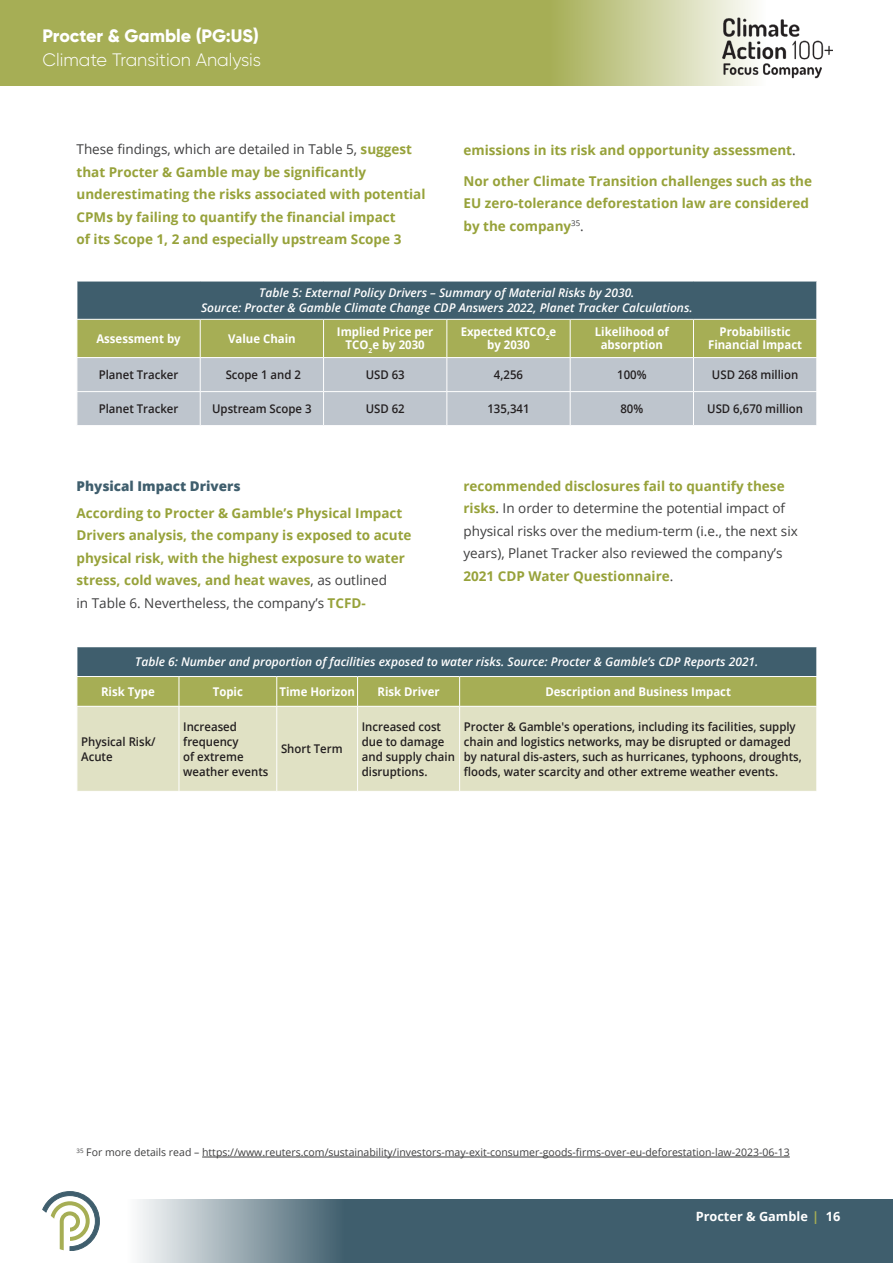
<style>
.page{position:relative;width:893px;height:1263px;background:#fff}
.page>*{position:absolute;margin:0;border:0;box-sizing:border-box;transform-origin:0 0}
.t1{font:300 18px "Gilroy";color:#fff}
.t2{font:800 18px "Gilroy";color:#fff}
.t3{font:700 13.5px/22.5px "Open Sans";color:#97a23a}
.t4{font:13.5px/22.5px "Open Sans";color:#3e3e3f}
.t5{font:800 13.5px "Open Sans";color:#3f5e6d}
.t6{font:700 12.75px "Open Sans";color:#fff}
.t7{font:600 12px/15px "Open Sans";color:#231f20;scale:.95 1}
.t8{font:italic 600 12px/14.4px "Open Sans";color:#fff;text-align:center}
.t9{font:700 12px/13.5px "Open Sans";color:#fff;text-align:center;scale:.95 1}
.t10{font:10.5px "Open Sans";color:#3e3e3f}
.s1{font-weight:400;color:#3e3e3f}
.s2{font-weight:700;color:#97a23a}
.s3{color:#a6ae55}
</style>
<div class="page">
<svg style="left:43px;top:1191px;width:57px;height:60px"></svg>
<svg style="left:0;top:0;width:754px;height:85px;background:#afb666"></svg>
<img style="left:723px;top:16px;width:109px;height:67px">
<svg style="left:138px;top:1199px;width:755px;height:64px;background:#57727f"></svg>
<hr style="left:202px;top:1157px;width:588px;height:1px;background:#3e3e3f">
<div style="left:78px;top:707px;width:738px;height:84px;background:#e0e1c4"></div>
<hr style="left:179px;top:707px;width:1px;height:84px;background:#fff">
<hr style="left:276px;top:707px;width:1px;height:84px;background:#fff">
<hr style="left:357px;top:707px;width:1px;height:84px;background:#fff">
<hr style="left:459px;top:707px;width:1px;height:84px;background:#fff">
<svg style="left:77px;top:647px;width:740px;height:59px;background:#778a67"></svg>
<div style="left:77px;top:281px;width:740px;height:38px;background:#3f5e6d"></div>
<div style="left:78px;top:320px;width:738px;height:37px;background:#a6ae55"></div>
<div style="left:78px;top:358px;width:738px;height:67px;background:#bec5cd"></div>
<hr style="left:200px;top:358px;width:1px;height:33px;background:#fff">
<hr style="left:323px;top:358px;width:1px;height:33px;background:#fff">
<hr style="left:446px;top:358px;width:1px;height:33px;background:#fff">
<hr style="left:570px;top:358px;width:1px;height:33px;background:#fff">
<hr style="left:693px;top:358px;width:1px;height:33px;background:#fff">
<hr style="left:77px;top:391px;width:123px;height:1px;background:#fff">
<hr style="left:200px;top:391px;width:124px;height:1px;background:#fff">
<hr style="left:200px;top:392px;width:1px;height:33px;background:#fff">
<hr style="left:324px;top:391px;width:123px;height:1px;background:#fff">
<hr style="left:323px;top:392px;width:1px;height:33px;background:#fff">
<hr style="left:447px;top:391px;width:123px;height:1px;background:#fff">
<hr style="left:446px;top:392px;width:1px;height:33px;background:#fff">
<hr style="left:570px;top:391px;width:123px;height:1px;background:#fff">
<hr style="left:570px;top:392px;width:1px;height:33px;background:#fff">
<hr style="left:693px;top:391px;width:124px;height:1px;background:#fff">
<hr style="left:693px;top:392px;width:1px;height:33px;background:#fff">
<hr style="left:77px;top:281px;width:123px;height:1px;background:#fff">
<hr style="left:77px;top:281px;width:1px;height:38px;background:#fff">
<hr style="left:200px;top:281px;width:124px;height:1px;background:#fff">
<hr style="left:324px;top:281px;width:123px;height:1px;background:#fff">
<hr style="left:447px;top:281px;width:123px;height:1px;background:#fff">
<hr style="left:570px;top:281px;width:123px;height:1px;background:#fff">
<hr style="left:693px;top:281px;width:124px;height:1px;background:#fff">
<hr style="left:816px;top:281px;width:1px;height:38px;background:#fff">
<hr style="left:200px;top:320px;width:1px;height:37px;background:#fff">
<hr style="left:323px;top:320px;width:1px;height:37px;background:#fff">
<hr style="left:446px;top:320px;width:1px;height:37px;background:#fff">
<hr style="left:570px;top:320px;width:1px;height:37px;background:#fff">
<hr style="left:693px;top:320px;width:1px;height:37px;background:#fff">
<p class="t2" style="left:43px;top:25px;width:218px">Procter &amp; Gamble (PG:US)</p>
<p class="t1" style="left:43px;top:49px;width:220px">Climate Transition Analysis</p>
<p class="t3" style="left:77px;top:138px;width:351px"><span class="s1">These findings, which are detailed in Table 5,</span> suggest that Procter &amp; Gamble may be significantly underestimating the risks associated with potential CPMs by failing to quantify the financial impact<br>of its Scope 1, 2 and especially upstream Scope 3</p>
<p class="t3" style="left:463px;top:138px;width:334px">emissions in its risk and opportunity assessment<span class="s1">.</span></p>
<p class="t3" style="left:463px;top:169px;width:350px">Nor other Climate Transition challenges such as the<br>EU zero-tolerance deforestation law are considered by the company<sup>35</sup><span class="s1">.</span></p>
<p class="t8" style="left:201px;top:285px;width:493px">Table 5: External Policy Drivers – Summary of Material Risks by 2030.<br>Source: Procter &amp; Gamble Climate Change CDP Answers 2022, Planet Tracker Calculations.</p>
<p class="t9" style="left:96px;top:331px;width:90px">Assessment by</p>
<p class="t9" style="left:228px;top:331px;width:73px">Value Chain</p>
<p class="t9" style="left:337px;top:325px;width:103px">Implied Price per<br>TCO<sub>2</sub>e by 2030</p>
<p class="t9" style="left:461px;top:325px;width:102px">Expected KTCO<sub>2</sub>e by 2030</p>
<p class="t9" style="left:595px;top:325px;width:79px">Likelihood of absorption</p>
<p class="t9" style="left:708px;top:325px;width:101px">Probabilistic<br>Financial Impact</p>
<p class="t7" style="left:99px;top:367px;width:85px">Planet Tracker</p>
<p class="t7" style="left:226px;top:367px;width:81px">Scope 1 and 2</p>
<p class="t7" style="left:366px;top:367px;width:43px">USD 63</p>
<p class="t7" style="left:494px;top:367px;width:32px">4,256</p>
<p class="t7" style="left:617px;top:367px;width:32px">100%</p>
<p class="t7" style="left:712px;top:367px;width:92px">USD 268 million</p>
<p class="t7" style="left:99px;top:401px;width:85px">Planet Tracker</p>
<p class="t7" style="left:212px;top:401px;width:106px">Upstream Scope 3</p>
<p class="t7" style="left:366px;top:401px;width:43px">USD 62</p>
<p class="t7" style="left:487px;top:401px;width:46px">135,341</p>
<p class="t7" style="left:620px;top:401px;width:26px">80%</p>
<p class="t7" style="left:707px;top:401px;width:102px">USD 6,670 million</p>
<p class="t5" style="left:77px;top:476px;width:165px">Physical Impact Drivers</p>
<p class="t3" style="left:77px;top:501px;width:337px">According to Procter &amp; Gamble’s Physical Impact Drivers analysis, the company is exposed to acute physical risk, with the highest exposure to water stress, cold waves, and heat waves<span class="s1">, as outlined<br>in Table 6. Nevertheless, the company’s</span> TCFD-</p>
<p class="t4" style="left:463px;top:474px;width:336px"><span class="s2">recommended disclosures fail to quantify these risks</span>. In order to determine the potential impact of physical risks over the medium-term (i.e., the next six years), Planet Tracker also reviewed the company’s <span class="s2">2021 CDP Water Questionnaire</span>.</p>
<p class="t8" style="left:135px;top:654px;width:625px">Table 6: Number and proportion of facilities exposed to water risks. Source: Procter &amp; Gamble’s CDP Reports 2021.</p>
<p class="t9" style="left:101px;top:684px;width:58px">Risk Type</p>
<p class="t9" style="left:213px;top:684px;width:33px">Topic</p>
<p class="t9" style="left:279px;top:684px;width:81px">Time Horizon</p>
<p class="t9" style="left:377px;top:684px;width:67px">Risk Driver</p>
<p class="t9" style="left:545px;top:684px;width:197px">Description and Business Impact</p>
<p class="t7" style="left:81px;top:733px;width:80px">Physical Risk/<br>Acute</p>
<p class="t7" style="left:362px;top:718px;width:99px">Increased cost due to damage and supply chain disruptions.</p>
<p class="t7" style="left:464px;top:718px;width:357px">Procter &amp; Gamble's operations, including its facilities, supply chain and logistics networks, may be disrupted or damaged by natural dis-asters, such as hurricanes, typhoons, droughts, floods, water scarcity and other extreme weather events.</p>
<p class="t7" style="left:183px;top:718px;width:91px">Increased frequency<br>of extreme weather events</p>
<p class="t7" style="left:281px;top:741px;width:66px">Short Term</p>
<p class="t10" style="left:77px;top:1145px;width:715px"><sup>35</sup> For more details read – https://www.reuters.com/sustainability/investors-may-exit-consumer-goods-firms-over-eu-deforestation-law-2023-06-13</p>
<p class="t6" style="left:696px;top:1207px;width:146px">Procter &amp; Gamble <span class="s3">|</span> 16</p>
</div>
